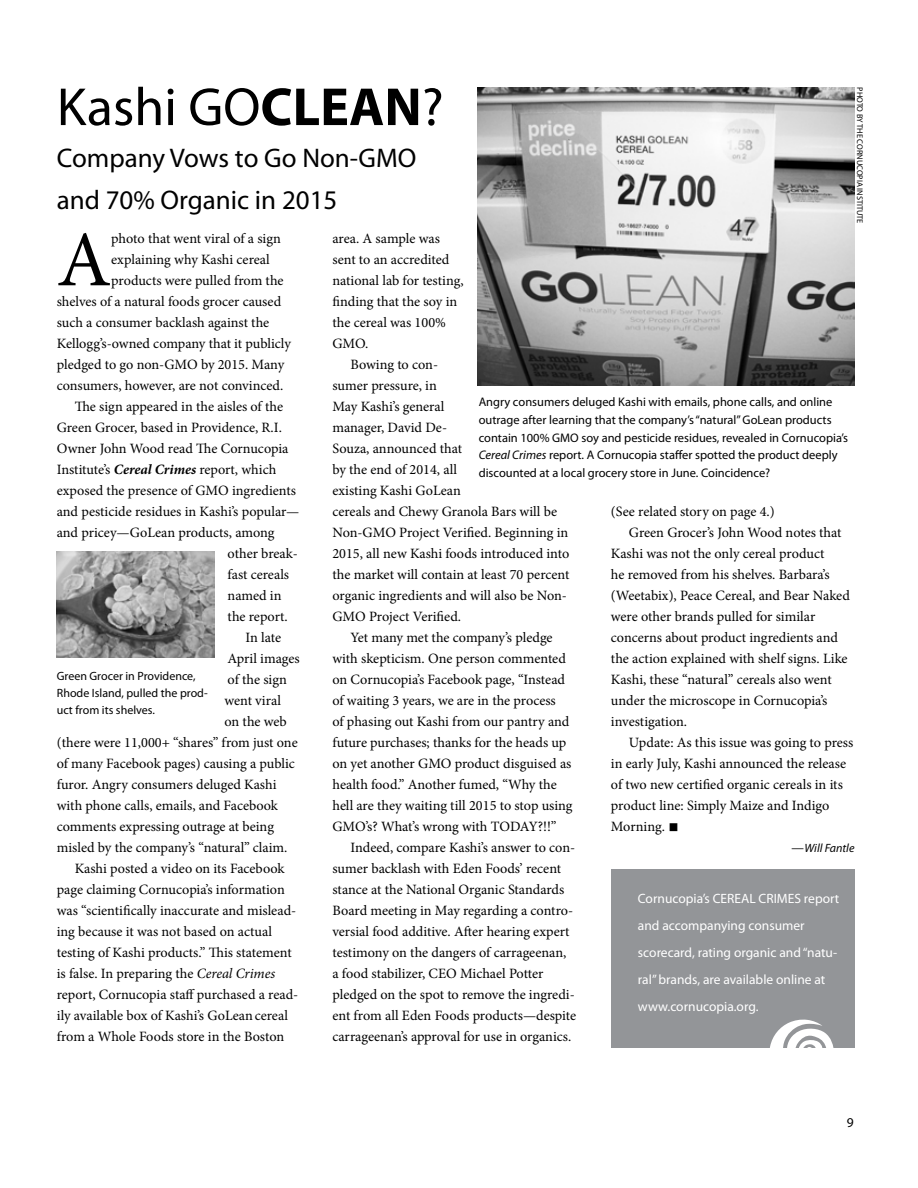
<style>
.page{position:relative;width:918px;height:1188px;background:#fff}
.page>*{position:absolute;margin:0;border:0;box-sizing:border-box;transform-origin:0 0}
.t1{font:78.9px "Minion Pro";color:#000}
.t2{font:54px "Myriad Pro";color:#000}
.t3{font:27px/42px "Myriad Pro";color:#000}
.t4{font:14.25px "Minion Pro";color:#000}
.t5{font:13.5px/27px "Myriad Pro";color:#fff}
.t6{font:13.5px "Myriad Pro";color:#000}
.t7{font:12.45px/17.9px "Myriad Pro";color:#000}
.t8{font:12px/17.2px "Myriad Pro";color:#000}
.t9{font:italic 12px "Myriad Pro";color:#000}
.t10{font:8.25px "Myriad Pro";color:#000}
.s1{font-weight:700}
.s2{font-weight:700;font-style:italic}
.s3{font-style:italic}
.s4{font-size:27px}
.s5{font-family:"Minion Pro";font-style:normal;font-size:14.25px}
</style>
<div class="page">
<div style="left:611px;top:869px;width:243px;height:179px;background:#939598"></div>
<svg style="left:770px;top:1020px;width:64px;height:28px"></svg>
<img style="left:477px;top:88px;width:378px;height:297px">
<img style="left:57px;top:551px;width:157px;height:107px">
<h2 class="t2" style="left:57px;top:74px;width:388px">Kashi GO<span class="s1">CLEAN</span>?</h2>
<h3 class="t3" style="left:57px;top:137px;width:361px">Company Vows to Go Non-GMO and 70% Organic in 2015</h3>
<p class="t10" style="left:865px;top:87px;width:138px;rotate:90deg">PHOTO BY THE CORNUCOPIA INSTITUTE</p>
<h1 class="t1" style="left:57px;top:207px;width:56px">A</h1>
<p class="t4" style="left:111px;top:229px;width:171px">photo that went viral of a sign</p>
<p class="t4" style="left:111px;top:250px;width:160px">explaining why Kashi cereal</p>
<p class="t4" style="left:111px;top:271px;width:174px">products were pulled from the</p>
<p class="t4" style="left:57px;top:292px;width:226px">shelves of a natural foods grocer caused</p>
<p class="t4" style="left:57px;top:313px;width:214px">such a consumer backlash against the</p>
<p class="t4" style="left:57px;top:334px;width:236px">Kellogg’s-owned company that it publicly</p>
<p class="t4" style="left:57px;top:355px;width:229px">pledged to go non-GMO by 2015. Many</p>
<p class="t4" style="left:57px;top:376px;width:228px">consumers, however, are not convinced.</p>
<p class="t4" style="left:75px;top:397px;width:210px">The sign appeared in the aisles of the</p>
<p class="t4" style="left:57px;top:418px;width:227px">Green Grocer, based in Providence, R.I.</p>
<p class="t4" style="left:57px;top:439px;width:233px">Owner John Wood read The Cornucopia</p>
<p class="t4" style="left:57px;top:460px;width:221px">Institute’s <span class="s2">Cereal Crimes</span> report, which</p>
<p class="t4" style="left:57px;top:481px;width:241px">exposed the presence of GMO ingredients</p>
<p class="t4" style="left:57px;top:502px;width:244px">and pesticide residues in Kashi’s popular—</p>
<p class="t4" style="left:57px;top:523px;width:219px">and pricey—GoLean products, among</p>
<p class="t4" style="left:228px;top:544px;width:72px">other break-</p>
<p class="t4" style="left:228px;top:565px;width:63px">fast cereals</p>
<p class="t4" style="left:228px;top:586px;width:55px">named in</p>
<p class="t4" style="left:228px;top:607px;width:62px">the report.</p>
<p class="t4" style="left:246px;top:628px;width:37px">In late</p>
<p class="t4" style="left:228px;top:649px;width:74px">April images</p>
<p class="t4" style="left:228px;top:670px;width:61px">of the sign</p>
<p class="t4" style="left:225px;top:691px;width:58px">went viral</p>
<p class="t4" style="left:225px;top:712px;width:64px">on the web</p>
<p class="t4" style="left:57px;top:733px;width:242px">(there were 11,000+ “shares” from just one</p>
<p class="t4" style="left:57px;top:754px;width:240px">of many Facebook pages) causing a public</p>
<p class="t4" style="left:57px;top:775px;width:221px">furor. Angry consumers deluged Kashi</p>
<p class="t4" style="left:57px;top:796px;width:223px">with phone calls, emails, and Facebook</p>
<p class="t4" style="left:57px;top:817px;width:219px">comments expressing outrage at being</p>
<p class="t4" style="left:57px;top:838px;width:232px">misled by the company’s “natural” claim.</p>
<p class="t4" style="left:75px;top:859px;width:211px">Kashi posted a video on its Facebook</p>
<p class="t4" style="left:57px;top:880px;width:230px">page claiming Cornucopia’s information</p>
<p class="t4" style="left:57px;top:901px;width:241px">was “scientifically inaccurate and mislead-</p>
<p class="t4" style="left:57px;top:922px;width:217px">ing because it was not based on actual</p>
<p class="t4" style="left:57px;top:943px;width:236px">testing of Kashi products.” This statement</p>
<p class="t4" style="left:57px;top:964px;width:220px">is false. In preparing the <span class="s3">Cereal Crimes</span></p>
<p class="t4" style="left:57px;top:985px;width:243px">report, Cornucopia staff purchased a read-</p>
<p class="t4" style="left:57px;top:1006px;width:233px">ily available box of Kashi’s GoLeancereal</p>
<p class="t4" style="left:57px;top:1027px;width:229px">from a Whole Foods store in the Boston</p>
<p class="t8" style="left:57px;top:667px;width:152px">Green Grocer in Providence,<br>Rhode Island, pulled the prod&shy;uct from its shelves.</p>
<p class="t4" style="left:332px;top:229px;width:109px">area. A sample was</p>
<p class="t4" style="left:332px;top:250px;width:119px">sent to an accredited</p>
<p class="t4" style="left:332px;top:271px;width:133px">national lab for testing,</p>
<p class="t4" style="left:332px;top:292px;width:126px">finding that the soy in</p>
<p class="t4" style="left:332px;top:313px;width:115px">the cereal was 100%</p>
<p class="t4" style="left:332px;top:334px;width:38px">GMO.</p>
<p class="t4" style="left:350px;top:355px;width:89px">Bowing to con-</p>
<p class="t4" style="left:332px;top:376px;width:106px">sumer pressure, in</p>
<p class="t4" style="left:332px;top:397px;width:114px">May Kashi’s general</p>
<p class="t4" style="left:332px;top:418px;width:116px">manager, David De-</p>
<p class="t4" style="left:332px;top:439px;width:131px">Souza, announced that</p>
<p class="t4" style="left:332px;top:460px;width:126px">by the end of 2014, all</p>
<p class="t4" style="left:332px;top:481px;width:130px">existing Kashi GoLean</p>
<p class="t4" style="left:332px;top:502px;width:226px">cereals and Chewy Granola Bars will be</p>
<p class="t4" style="left:332px;top:523px;width:237px">Non-GMO Project Verified. Beginning in</p>
<p class="t4" style="left:332px;top:544px;width:238px">2015, all new Kashi foods introduced into</p>
<p class="t4" style="left:332px;top:565px;width:238px">the market will contain at least 70 percent</p>
<p class="t4" style="left:332px;top:586px;width:236px">organic ingredients and will also be Non-</p>
<p class="t4" style="left:332px;top:607px;width:130px">GMO Project Verified.</p>
<p class="t4" style="left:350px;top:628px;width:204px">Yet many met the company’s pledge</p>
<p class="t4" style="left:332px;top:649px;width:235px">with skepticism. One person commented</p>
<p class="t4" style="left:332px;top:670px;width:234px">on Cornucopia’s Facebook page, “Instead</p>
<p class="t4" style="left:332px;top:691px;width:225px">of waiting 3 years, we are in the process</p>
<p class="t4" style="left:332px;top:712px;width:239px">of phasing out Kashi from our pantry and</p>
<p class="t4" style="left:332px;top:733px;width:235px">future purchases; thanks for the heads up</p>
<p class="t4" style="left:332px;top:754px;width:241px">on yet another GMO product disguised as</p>
<p class="t4" style="left:332px;top:775px;width:226px">health food.” Another fumed, “Why the</p>
<p class="t4" style="left:332px;top:796px;width:242px">hell are they waiting till 2015 to stop using</p>
<p class="t4" style="left:332px;top:817px;width:226px">GMO’s? What’s wrong with TODAY?!!”</p>
<p class="t4" style="left:350px;top:838px;width:226px">Indeed, compare Kashi’s answer to con-</p>
<p class="t4" style="left:332px;top:859px;width:230px">sumer backlash with Eden Foods’ recent</p>
<p class="t4" style="left:332px;top:880px;width:233px">stance at the National Organic Standards</p>
<p class="t4" style="left:332px;top:901px;width:242px">Board meeting in May regarding a contro-</p>
<p class="t4" style="left:332px;top:922px;width:239px">versial food additive. After hearing expert</p>
<p class="t4" style="left:332px;top:943px;width:235px">testimony on the dangers of carrageenan,</p>
<p class="t4" style="left:332px;top:964px;width:213px">a food stabilizer, CEO Michael Potter</p>
<p class="t4" style="left:332px;top:985px;width:244px">pledged on the spot to remove the ingredi-</p>
<p class="t4" style="left:332px;top:1006px;width:245px">ent from all Eden Foods products—despite</p>
<p class="t4" style="left:332px;top:1027px;width:240px">carrageenan’s approval for use in organics.</p>
<p class="t7" style="left:479px;top:392px;width:371px">Angry consumers deluged Kashi with emails, phone calls, and online outrage after learning that the company’s “natural” GoLean products contain 100% GMO soy and pesticide residues, revealed in Cornucopia’s <span class="s3">Cereal Crimes</span> report. A Cornucopia staffer spotted the product deeply discounted at a local grocery store in June. Coincidence?</p>
<p class="t4" style="left:611px;top:502px;width:165px">(See related story on page 4.)</p>
<p class="t4" style="left:629px;top:523px;width:214px">Green Grocer’s John Wood notes that</p>
<p class="t4" style="left:611px;top:544px;width:215px">Kashi was not the only cereal product</p>
<p class="t4" style="left:611px;top:565px;width:220px">he removed from his shelves. Barbara’s</p>
<p class="t4" style="left:611px;top:586px;width:240px">(Weetabix), Peace Cereal, and Bear Naked</p>
<p class="t4" style="left:611px;top:607px;width:206px">were other brands pulled for similar</p>
<p class="t4" style="left:611px;top:628px;width:229px">concerns about product ingredients and</p>
<p class="t4" style="left:611px;top:649px;width:238px">the action explained with shelf signs. Like</p>
<p class="t4" style="left:611px;top:670px;width:222px">Kashi, these “natural” cereals also went</p>
<p class="t4" style="left:611px;top:691px;width:218px">under the microscope in Cornucopia’s</p>
<p class="t4" style="left:611px;top:712px;width:78px">investigation.</p>
<p class="t4" style="left:629px;top:733px;width:226px">Update: As this issue was going to press</p>
<p class="t4" style="left:611px;top:754px;width:237px">in early July, Kashi announced the release</p>
<p class="t4" style="left:611px;top:775px;width:233px">of two new certified organic cereals in its</p>
<p class="t4" style="left:611px;top:796px;width:220px">product line: Simply Maize and Indigo</p>
<p class="t4" style="left:611px;top:817px;width:70px">Morning. <span class="s4">■</span></p>
<p class="t9" style="left:791px;top:841px;width:65px"><span class="s5">—</span>Will Fantle</p>
<p class="t5" style="left:638px;top:885px;width:203px">Cornucopia’s CEREAL CRIMES report and accompanying consumer scorecard, rating organic and “natu&shy;ral” brands, are available online at www.cornucopia.org.</p>
<p class="t6" style="left:847px;top:1115px;width:8px">9</p>
</div>
